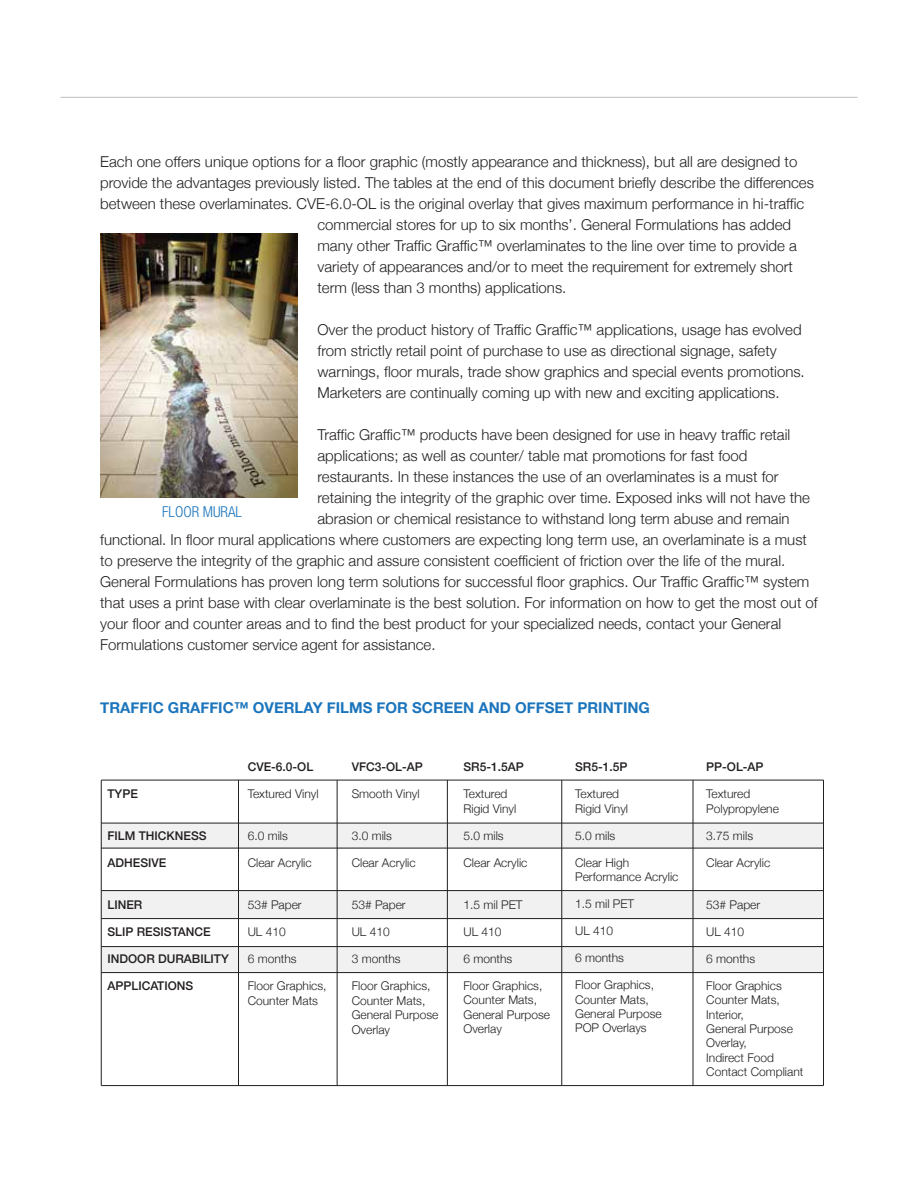
<style>
.page{position:relative;width:918px;height:1188px;background:#fff}
.page>*{position:absolute;margin:0;border:0;box-sizing:border-box;transform-origin:0 0}
.t1{font:300 15px/21px "Helvetica Neue";color:#231f20}
.t2{font:700 15px "Helvetica Neue";color:#1c75bc}
.t3{font:300 condensed 15px "Helvetica Neue";color:#1c75bc}
.t4{font:300 12px/14.4px "Helvetica Neue";color:#231f20}
.t5{font:500 12px "Helvetica Neue";color:#231f20}
</style>
<div class="page">
<div style="left:101px;top:823px;width:723px;height:25px;background:#f1f1f2"></div>
<div style="left:101px;top:891px;width:723px;height:28px;background:#f1f1f2"></div>
<div style="left:101px;top:947px;width:723px;height:26px;background:#f1f1f2"></div>
<hr style="left:60px;top:97px;width:798px;height:1px;background:#bcbec0">
<img style="left:100px;top:234px;width:198px;height:264px">
<hr style="left:101px;top:780px;width:1px;height:306px;background:#231f20">
<hr style="left:238px;top:780px;width:1px;height:306px;background:#231f20">
<hr style="left:337px;top:780px;width:1px;height:306px;background:#231f20">
<hr style="left:447px;top:780px;width:1px;height:306px;background:#231f20">
<hr style="left:561px;top:780px;width:1px;height:306px;background:#231f20">
<hr style="left:693px;top:780px;width:1px;height:306px;background:#231f20">
<hr style="left:101px;top:1085px;width:723px;height:1px;background:#231f20">
<hr style="left:823px;top:780px;width:1px;height:306px;background:#231f20">
<hr style="left:101px;top:780px;width:723px;height:1px;background:#231f20">
<hr style="left:101px;top:823px;width:723px;height:1px;background:#231f20">
<hr style="left:101px;top:848px;width:723px;height:1px;background:#231f20">
<hr style="left:101px;top:890px;width:723px;height:1px;background:#231f20">
<hr style="left:101px;top:918px;width:723px;height:1px;background:#231f20">
<hr style="left:101px;top:946px;width:723px;height:1px;background:#231f20">
<hr style="left:101px;top:972px;width:723px;height:1px;background:#231f20">
<p class="t1" style="left:100px;top:150px;width:699px">Each one offers unique options for a floor graphic (mostly appearance and thickness), but all are designed to</p>
<p class="t1" style="left:100px;top:171px;width:715px">provide the advantages previously listed. The tables at the end of this document briefly describe the differences</p>
<p class="t1" style="left:100px;top:192px;width:706px">between these overlaminates. CVE-6.0-OL is the original overlay that gives maximum performance in hi-traffic</p>
<p class="t1" style="left:318px;top:213px;width:475px">commercial stores for up to six months’. General Formulations has added</p>
<p class="t1" style="left:318px;top:234px;width:481px">many other Traffic Graffic™ overlaminates to the line over time to provide a</p>
<p class="t1" style="left:318px;top:255px;width:477px">variety of appearances and/or to meet the requirement for extremely short</p>
<p class="t1" style="left:318px;top:276px;width:250px">term (less than 3 months) applications.</p>
<p class="t1" style="left:318px;top:318px;width:489px">Over the product history of Traffic Graffic™ applications, usage has evolved from strictly retail point of purchase to use as directional signage, safety warnings, floor murals, trade show graphics and special events promotions.<br>Marketers are continually coming up with new and exciting applications.</p>
<p class="t1" style="left:318px;top:423px;width:474px">Traffic Graffic™ products have been designed for use in heavy traffic retail</p>
<p class="t1" style="left:318px;top:444px;width:432px">applications; as well as counter/ table mat promotions for fast food</p>
<p class="t1" style="left:318px;top:465px;width:463px">restaurants. In these instances the use of an overlaminates is a must for</p>
<p class="t1" style="left:318px;top:486px;width:494px">retaining the integrity of the graphic over time. Exposed inks will not have the</p>
<p class="t1" style="left:318px;top:507px;width:474px">abrasion or chemical resistance to withstand long term abuse and remain</p>
<p class="t1" style="left:100px;top:528px;width:708px">functional. In floor mural applications where customers are expecting long term use, an overlaminate is a must</p>
<p class="t1" style="left:100px;top:549px;width:687px">to preserve the integrity of the graphic and assure consistent coefficient of friction over the life of the mural.</p>
<p class="t1" style="left:100px;top:570px;width:711px">General Formulations has proven long term solutions for successful floor graphics. Our Traffic Graffic™ system</p>
<p class="t1" style="left:100px;top:591px;width:719px">that uses a print base with clear overlaminate is the best solution. For information on how to get the most out of</p>
<p class="t1" style="left:100px;top:612px;width:683px">your floor and counter areas and to find the best product for your specialized needs, contact your General</p>
<p class="t1" style="left:100px;top:633px;width:337px">Formulations customer service agent for assistance.</p>
<p class="t3" style="left:162px;top:503px;width:81px">FLOOR MURAL</p>
<p class="t2" style="left:100px;top:696px;width:551px">TRAFFIC GRAFFIC™ OVERLAY FILMS FOR SCREEN AND OFFSET PRINTING</p>
<p class="t5" style="left:107px;top:784px;width:32px">TYPE</p>
<p class="t5" style="left:107px;top:826px;width:101px">FILM THICKNESS</p>
<p class="t5" style="left:107px;top:853px;width:60px">ADHESIVE</p>
<p class="t5" style="left:107px;top:895px;width:36px">LINER</p>
<p class="t5" style="left:107px;top:922px;width:105px">SLIP RESISTANCE</p>
<p class="t5" style="left:107px;top:949px;width:123px">INDOOR DURABILITY</p>
<p class="t5" style="left:107px;top:976px;width:87px">APPLICATIONS</p>
<p class="t5" style="left:248px;top:757px;width:67px">CVE-6.0-OL</p>
<p class="t4" style="left:248px;top:786px;width:72px">Textured Vinyl</p>
<p class="t4" style="left:248px;top:828px;width:42px">6.0 mils</p>
<p class="t4" style="left:248px;top:855px;width:66px">Clear Acrylic</p>
<p class="t4" style="left:248px;top:897px;width:56px">53# Paper</p>
<p class="t4" style="left:248px;top:924px;width:40px">UL 410</p>
<p class="t4" style="left:248px;top:951px;width:50px">6 months</p>
<p class="t4" style="left:248px;top:978px;width:80px">Floor Graphics,<br>Counter Mats</p>
<p class="t5" style="left:352px;top:757px;width:73px">VFC3-OL-AP</p>
<p class="t4" style="left:352px;top:786px;width:69px">Smooth Vinyl</p>
<p class="t4" style="left:352px;top:828px;width:42px">3.0 mils</p>
<p class="t4" style="left:352px;top:855px;width:66px">Clear Acrylic</p>
<p class="t4" style="left:352px;top:897px;width:56px">53# Paper</p>
<p class="t4" style="left:352px;top:924px;width:40px">UL 410</p>
<p class="t4" style="left:352px;top:951px;width:50px">3 months</p>
<p class="t4" style="left:352px;top:978px;width:88px">Floor Graphics,<br>Counter Mats,<br>General Purpose<br>Overlay</p>
<p class="t5" style="left:463px;top:757px;width:62px">SR5-1.5AP</p>
<p class="t4" style="left:463px;top:786px;width:54px">Textured<br>Rigid Vinyl</p>
<p class="t4" style="left:463px;top:827px;width:42px">5.0 mils</p>
<p class="t4" style="left:463px;top:854px;width:66px">Clear Acrylic</p>
<p class="t4" style="left:463px;top:896px;width:61px">1.5 mil PET</p>
<p class="t4" style="left:463px;top:923px;width:40px">UL 410</p>
<p class="t4" style="left:463px;top:950px;width:50px">6 months</p>
<p class="t4" style="left:463px;top:977px;width:88px">Floor Graphics,<br>Counter Mats,<br>General Purpose<br>Overlay</p>
<p class="t5" style="left:575px;top:757px;width:54px">SR5-1.5P</p>
<p class="t4" style="left:575px;top:786px;width:54px">Textured<br>Rigid Vinyl</p>
<p class="t4" style="left:575px;top:827px;width:42px">5.0 mils</p>
<p class="t4" style="left:575px;top:854px;width:105px">Clear High<br>Performance Acrylic</p>
<p class="t4" style="left:575px;top:896px;width:61px">1.5 mil PET</p>
<p class="t4" style="left:575px;top:923px;width:40px">UL 410</p>
<p class="t4" style="left:575px;top:950px;width:50px">6 months</p>
<p class="t4" style="left:575px;top:977px;width:88px">Floor Graphics,<br>Counter Mats,<br>General Purpose<br>POP Overlays</p>
<p class="t5" style="left:706px;top:757px;width:59px">PP-OL-AP</p>
<p class="t4" style="left:706px;top:786px;width:74px">Textured<br>Polypropylene</p>
<p class="t4" style="left:706px;top:827px;width:48px">3.75 mils</p>
<p class="t4" style="left:706px;top:854px;width:66px">Clear Acrylic</p>
<p class="t4" style="left:706px;top:896px;width:56px">53# Paper</p>
<p class="t4" style="left:706px;top:923px;width:40px">UL 410</p>
<p class="t4" style="left:706px;top:950px;width:50px">6 months</p>
<p class="t4" style="left:706px;top:977px;width:99px">Floor Graphics<br>Counter Mats,<br>Interior,<br>General Purpose<br>Overlay,<br>Indirect Food<br>Contact Compliant</p>
</div>
